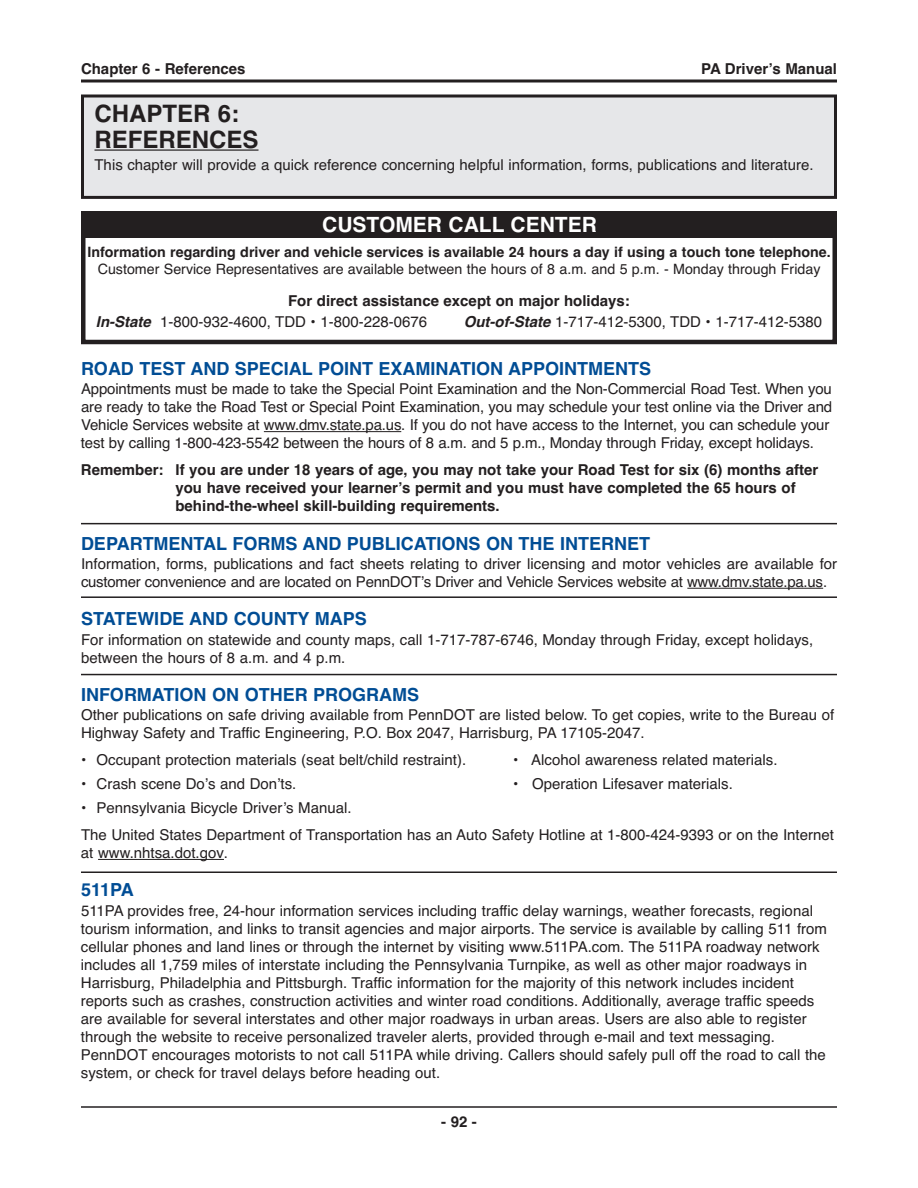
<style>
.page{position:relative;width:918px;height:1188px;background:#fff}
.page>*{position:absolute;margin:0;border:0;box-sizing:border-box;transform-origin:0 0}
.t1{font:700 24px/26.5px "Helvetica";color:#231f20}
.t2{font:700 21px "Helvetica";color:#fff}
.t3{font:700 18px "Helvetica";color:#014d95}
.t4{font:15px/18px "Helvetica";color:#231f20}
.t5{font:700 15px/18px "Helvetica";color:#231f20}
.t6{font:700 14.25px "Helvetica";color:#231f20}
.t7{font:14.25px "Helvetica";color:#231f20}
.s1{font-weight:400;font-size:15px;color:#231f20}
.s2{font-style:italic}
.s3{font-weight:400}
.s4{font-weight:700;font-style:italic}
</style>
<div class="page">
<div style="left:81px;top:224px;width:756px;height:120px;border:4px solid #231f20"></div>
<hr style="left:81px;top:80px;width:756px;height:2px;background:#231f20">
<hr style="left:81px;top:1106px;width:756px;height:2px;background:#231f20">
<hr style="left:264px;top:431px;width:137px;height:1px;background:#231f20">
<hr style="left:687px;top:588px;width:136px;height:1px;background:#231f20">
<hr style="left:98px;top:859px;width:126px;height:1px;background:#231f20">
<div style="left:81px;top:211px;width:756px;height:27px;background:#231f20"></div>
<div style="left:82px;top:96px;width:754px;height:101px;background:#e6e7e9"></div>
<div style="left:81px;top:94px;width:756px;height:105px;border:3px solid #231f20"></div>
<hr style="left:94px;top:149px;width:165px;height:2px;background:#231f20">
<hr style="left:81px;top:523px;width:756px;height:1px;background:#231f20">
<hr style="left:81px;top:596px;width:756px;height:2px;background:#231f20">
<hr style="left:81px;top:674px;width:756px;height:1px;background:#231f20">
<hr style="left:81px;top:872px;width:756px;height:1px;background:#231f20">
<p class="t5" style="left:81px;top:60px;width:166px">Chapter 6 - References</p>
<p class="t5" style="left:701px;top:60px;width:137px">PA Driver’s Manual</p>
<h1 class="t1" style="left:94px;top:100px;width:166px">CHAPTER 6:<br>REFERENCES</h1>
<p class="t4" style="left:94px;top:156px;width:721px">This chapter will provide a quick reference concerning helpful information, forms, publications and literature.</p>
<h2 class="t2" style="left:322px;top:212px;width:281px">CUSTOMER CALL CENTER<span class="s1">•</span></h2>
<p class="t6" style="left:87px;top:243px;width:745px">Information regarding driver and vehicle services is available 24 hours a day if using a touch tone telephone.</p>
<p class="t7" style="left:98px;top:261px;width:724px">Customer Service Representatives are available between the hours of 8 a.m. and 5 p.m. - Monday through Friday</p>
<p class="t5" style="left:96px;top:291px;width:536px;line-height:21px;text-indent:192px">For direct assistance except on major holidays:<br><span class="s2">In-State</span> <span class="s3">1-800-932-4600, TDD • 1-800-228-0676</span></p>
<p class="t4" style="left:464px;top:313px;width:360px"><span class="s4">Out-of-State</span> 1-717-412-5300, TDD • 1-717-412-5380</p>
<p class="t3" style="left:81px;top:358px;width:572px">ROAD TEST AND SPECIAL POINT EXAMINATION APPOINTMENTS</p>
<p class="t4" style="left:81px;top:380px;width:753px">Appointments must be made to take the Special Point Examination and the Non-Commercial Road Test. When you are ready to take the Road Test or Special Point Examination, you may schedule your test online via the Driver and Vehicle Services website at www.dmv.state.pa.us. If you do not have access to the Internet, you can schedule your test by calling 1-800-423-5542 between the hours of 8 a.m. and 5 p.m., Monday through Friday, except holidays.</p>
<p class="t5" style="left:175px;top:461px;width:644px;text-indent:-94px">Remember: If you are under 18 years of age, you may not take your Road Test for six (6) months after you have received your learner’s permit and you must have completed the 65 hours of behind-the-wheel skill-building requirements.</p>
<p class="t3" style="left:81px;top:533px;width:571px">DEPARTMENTAL FORMS AND PUBLICATIONS ON THE INTERNET</p>
<p class="t4" style="left:81px;top:555px;width:758px">Information, forms, publications and fact sheets relating to driver licensing and motor vehicles are available for customer convenience and are located on PennDOT’s Driver and Vehicle Services website at www.dmv.state.pa.us.</p>
<p class="t3" style="left:81px;top:608px;width:287px">STATEWIDE AND COUNTY MAPS</p>
<p class="t4" style="left:81px;top:630px;width:734px">For information on statewide and county maps, call 1-717-787-6746, Monday through Friday, except holidays, between the hours of 8 a.m. and 4 p.m.</p>
<p class="t3" style="left:81px;top:684px;width:340px">INFORMATION ON OTHER PROGRAMS</p>
<p class="t4" style="left:81px;top:706px;width:755px">Other publications on safe driving available from PennDOT are listed below. To get copies, write to the Bureau of<br>Highway Safety and Traffic Engineering, P.O. Box 2047, Harrisburg, PA 17105-2047.</p>
<p class="t4" style="left:81px;top:751px;width:387px">• Occupant protection materials (seat belt/child restraint).</p>
<p class="t4" style="left:513px;top:751px;width:266px">• Alcohol awareness related materials.</p>
<p class="t4" style="left:81px;top:775px;width:217px">• Crash scene Do’s and Don’ts.</p>
<p class="t4" style="left:513px;top:775px;width:221px">• Operation Lifesaver materials.</p>
<p class="t4" style="left:81px;top:795px;width:754px;line-height:27px">• Pennsylvania Bicycle Driver’s Manual.<br>The United States Department of Transportation has an Auto Safety Hotline at 1-800-424-9393 or on the Internet</p>
<p class="t4" style="left:81px;top:844px;width:149px">at www.nhtsa.dot.gov.</p>
<p class="t3" style="left:81px;top:880px;width:54px">511PA</p>
<p class="t4" style="left:81px;top:902px;width:748px">511PA provides free, 24-hour information services including traffic delay warnings, weather forecasts, regional tourism information, and links to transit agencies and major airports. The service is available by calling 511 from cellular phones and land lines or through the internet by visiting www.511PA.com. The 511PA roadway network includes all 1,759 miles of interstate including the Pennsylvania Turnpike, as well as other major roadways in Harrisburg, Philadelphia and Pittsburgh. Traffic information for the majority of this network includes incident reports such as crashes, construction activities and winter road conditions. Additionally, average traffic speeds are available for several interstates and other major roadways in urban areas. Users are also able to register through the website to receive personalized traveler alerts, provided through e-mail and text messaging.<br>PennDOT encourages motorists to not call 511PA while driving. Callers should safely pull off the road to call the system, or check for travel delays before heading out.</p>
<p class="t5" style="left:441px;top:1113px;width:37px">- 92 -</p>
</div>
